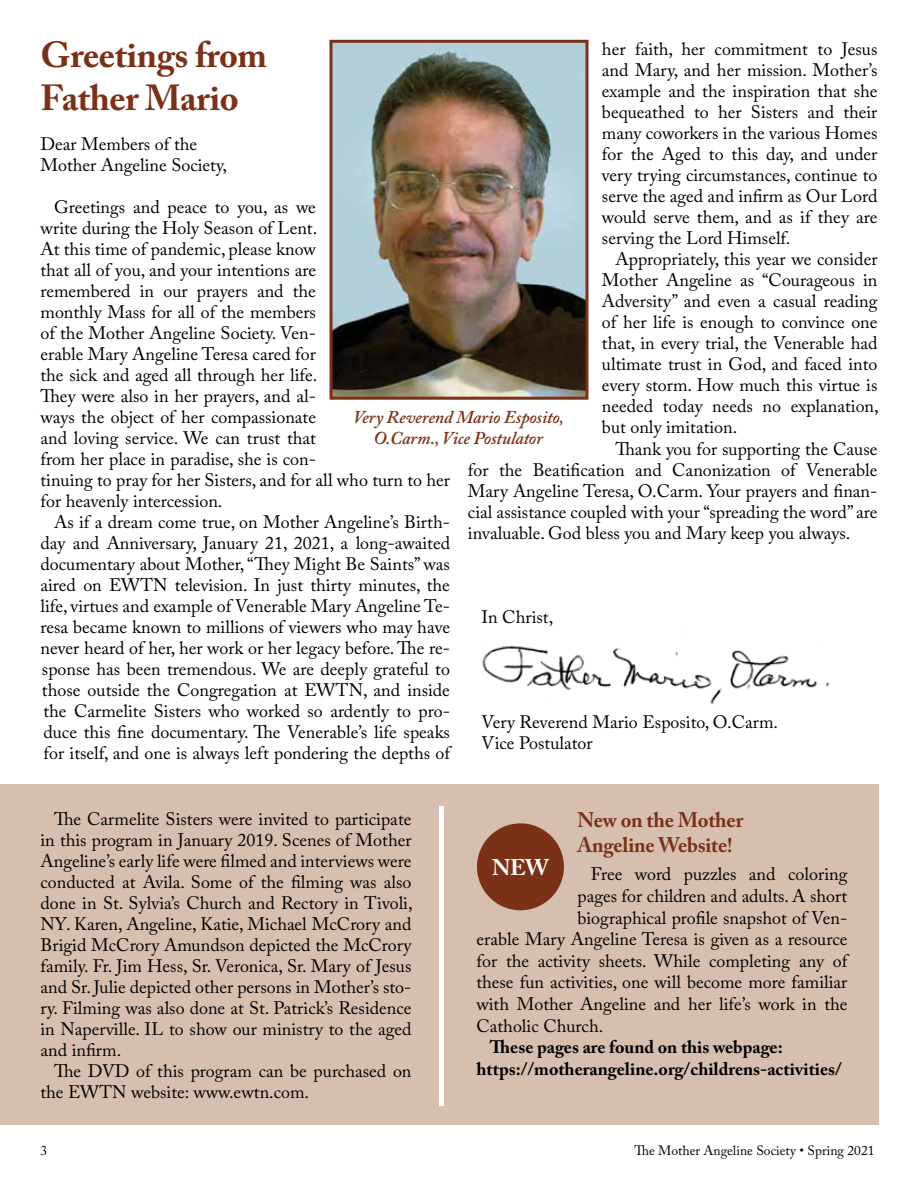
<style>
.page{position:relative;width:918px;height:1188px;background:#fff}
.page>*{position:absolute;margin:0;border:0;box-sizing:border-box;transform-origin:0 0}
.t1{font:700 36px/43.2px "Adobe Caslon Pro";letter-spacing:-.01em;color:#7a3118}
.t2{font:700 22.5px "Adobe Caslon Pro";color:#fff}
.t3{font:700 21px/25.2px "Adobe Caslon Pro";letter-spacing:-.01em;color:#7a3118}
.t4{font:18px/21px "Adobe Caslon Pro";color:#000}
.t5{font:700 18px/21.6px "Adobe Caslon Pro";color:#000}
.t6{font:italic 600 18px/21.6px "Adobe Caslon Pro";letter-spacing:-.01em;color:#7a3118;text-align:center}
.t7{font:13.5px "Adobe Caslon Pro";color:#000}
</style>
<div class="page">
<img style="left:334px;top:44px;width:250px;height:352px">
<div style="left:330px;top:40px;width:258px;height:360px;border:3px solid #7a3118"></div>
<img style="left:482px;top:645px;width:348px;height:59px">
<div style="left:0;top:784px;width:879px;height:340px;background:#d7bfb0"></div>
<div style="left:439px;top:806px;width:5px;height:300px;background:#fff"></div>
<div style="left:477px;top:823px;width:87px;height:87px;background:#7a3118;border-radius:50%"></div>
<h1 class="t1" style="left:40px;top:33px;width:228px">Greetings from<br>Father Mario</h1>
<p class="t4" style="left:602px;top:39px;width:277px;text-align:justify">her faith, her commitment to Jesus and Mary, and her mission. Mother’s example and the inspiration that she bequeathed to her Sisters and their many coworkers in the various Homes for the Aged to this day, and under very trying circumstances, continue to serve the aged and infirm as Our Lord would serve them, and as if they are serving the Lord Himself.</p>
<p class="t4" style="left:602px;top:249px;width:278px;text-align:justify;text-indent:14px">Appropriately, this year we consider Mother Angeline as “Courageous in Adversity” and even a casual reading of her life is enough to convince one that, in every trial, the Venerable had ultimate trust in God, and faced into every storm. How much this virtue is needed today needs no explanation, but only imitation.</p>
<p class="t4" style="left:468px;top:438px;width:411px;text-align:justify;text-indent:147px">Thank you for supporting the Cause for the Beatification and Canonization of Venerable Mary Angeline Teresa, O.Carm. Your prayers and finan&shy;cial assistance coupled with your “spreading the word” are invaluable. God bless you and Mary keep you always.</p>
<p class="t4" style="left:40px;top:133px;width:188px">Dear Members of the<br>Mother Angeline Society,</p>
<p class="t4" style="left:40px;top:196px;width:411px;text-indent:14px">Greetings and peace to you, as we<br>write during the Holy Season of Lent.<br>At this time of pandemic, please know<br>that all of you, and your intentions are<br>remembered in our prayers and the<br>monthly Mass for all of the members<br>of the Mother Angeline Society. Ven-<br>erable Mary Angeline Teresa cared for<br>the sick and aged all through her life.<br>They were also in her prayers, and al-<br>ways the object of her compassionate<br>and loving service. We can trust that<br>from her place in paradise, she is con-<br>tinuing to pray for her Sisters, and for all who turn to her for heavenly intercession.</p>
<p class="t4" style="left:40px;top:511px;width:413px;text-indent:14px">As if a dream come true, on Mother Angeline’s Birth&shy;day and Anniversary, January 21, 2021, a long-awaited documentary about Mother, “They Might Be Saints” was aired on EWTN television. In just thirty minutes, the life, virtues and example of Venerable Mary Angeline Te&shy;resa became known to millions of viewers who may have never heard of her, her work or her legacy before. The re&shy;sponse has been tremendous. We are deeply grateful to those outside the Congregation at EWTN, and inside the Carmelite Sisters who worked so ardently to pro&shy;duce this fine documentary. The Venerable’s life speaks for itself, and one is always left pondering the depths of</p>
<p class="t6" style="left:353px;top:406px;width:212px">Very Reverend Mario Esposito,<br>O.Carm., Vice Postulator</p>
<p class="t4" style="left:481px;top:606px;width:73px">In Christ,</p>
<p class="t4" style="left:481px;top:711px;width:298px">Very Reverend Mario Esposito, O.Carm.<br>Vice Postulator</p>
<p class="t4" style="left:40px;top:808px;width:374px;text-align:justify;text-indent:14px">The Carmelite Sisters were invited to participate in this program in January 2019. Scenes of Mother Angeline’s early life were filmed and interviews were conducted at Avila. Some of the filming was also done in St. Sylvia’s Church and Rectory in Tivoli, NY. Karen, Angeline, Katie, Michael McCrory and Brigid McCrory Amundson depicted the McCrory family. Fr. Jim Hess, Sr. Veronica, Sr. Mary of Jesus and Sr. Julie depicted other persons in Mother’s sto&shy;ry. Filming was also done at St. Patrick’s Residence in Naperville. IL to show our ministry to the aged and infirm.</p>
<p class="t4" style="left:40px;top:1060px;width:372px;text-indent:14px">The DVD of this program can be purchased on the EWTN website: www.ewtn.com.</p>
<p class="t3" style="left:577px;top:807px;width:167px">New on the Mother<br>Angeline Website!</p>
<p class="t4" style="left:591px;top:864px;width:258px">Free word puzzles and coloring</p>
<p class="t4" style="left:577px;top:885px;width:272px">pages for children and adults. A short</p>
<p class="t4" style="left:577px;top:907px;width:272px">biographical profile snapshot of Ven-</p>
<p class="t4" style="left:476px;top:928px;width:372px">erable Mary Angeline Teresa is given as a resource</p>
<p class="t4" style="left:476px;top:950px;width:375px">for the activity sheets. While completing any of</p>
<p class="t4" style="left:476px;top:972px;width:372px">these fun activities, one will become more familiar</p>
<p class="t4" style="left:476px;top:993px;width:372px">with Mother Angeline and her life’s work in the</p>
<p class="t4" style="left:476px;top:1015px;width:128px">Catholic Church.</p>
<p class="t5" style="left:476px;top:1036px;width:367px;text-indent:14px">These pages are found on this webpage: https://motherangeline.org/childrens-activities/</p>
<p class="t2" style="left:492px;top:854px;width:58px">NEW</p>
<p class="t7" style="left:40px;top:1143px;width:8px">3</p>
<p class="t7" style="left:634px;top:1143px;width:242px">The Mother Angeline Society • Spring 2021</p>
</div>
